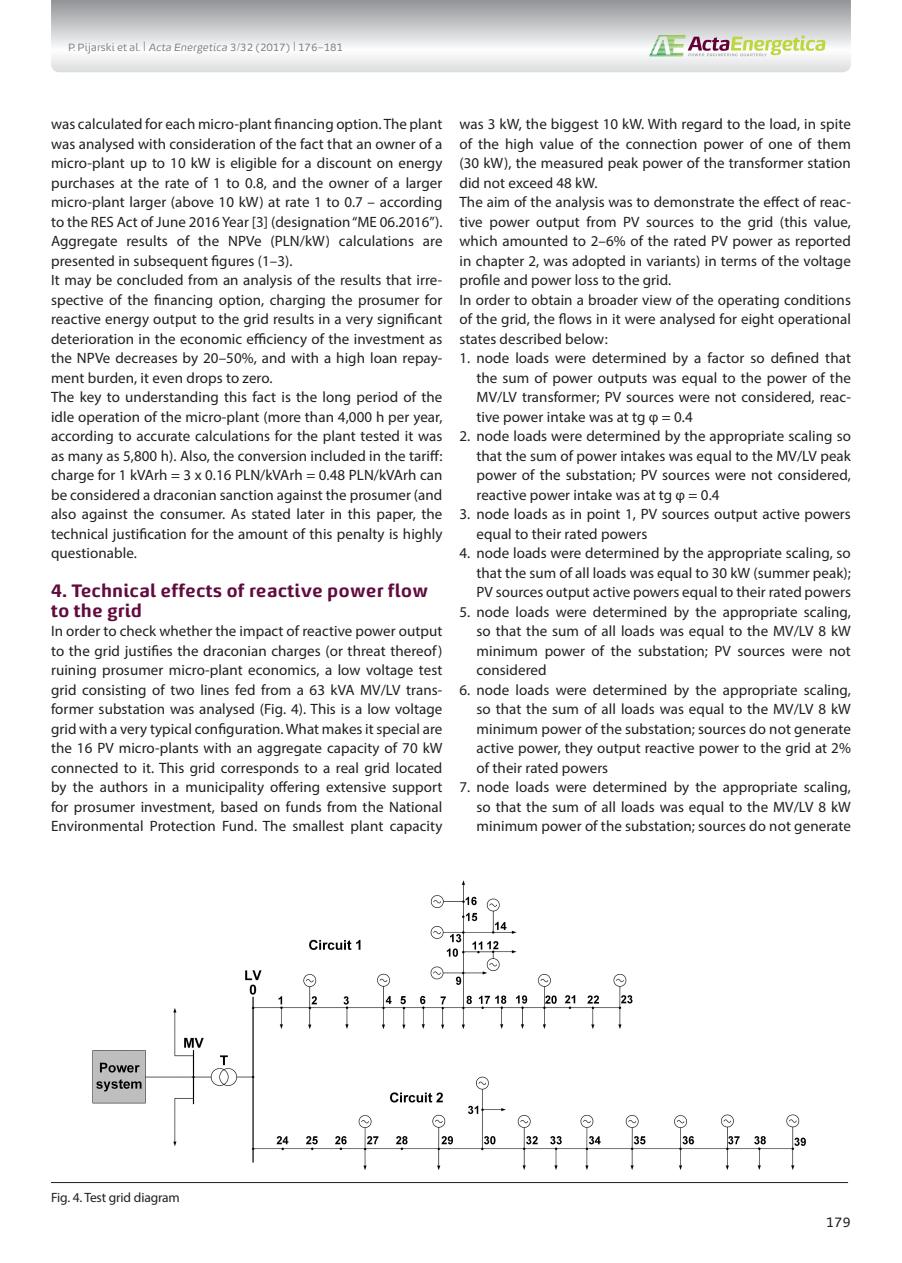
<style>
.page{position:relative;width:902px;height:1263px;background:#fff}
.page>*{position:absolute;margin:0;border:0;box-sizing:border-box;transform-origin:0 0}
.t1{font:700 18px/19.5px "Energa";letter-spacing:.005em;color:#610b3e}
.t2{font:15px/19.5px "Myriad Pro";letter-spacing:.005em;color:#231f20;text-align:justify}
.t3{font:13.5px "Myriad Pro";letter-spacing:-.01em;color:#231f20}
.t4{font:13.5px "Energa";color:#231f20}
.t5{font:10.5px "Energa";letter-spacing:-.01em;color:#808285}
.s1{font-size:13.5px}
.s2{font-style:italic}
</style>
<div class="page">
<svg style="left:51px;top:0;width:799px;height:72px"></svg>
<svg style="left:649px;top:35px;width:176px;height:21px"></svg>
<img style="left:92px;top:880px;width:714px;height:290px">
<hr style="left:51px;top:1182px;width:797px;height:1px;background:#231f20">
<p class="t5" style="left:68px;top:41px;width:276px">P. Pijarski et al. <span class="s1">|</span> <span class="s2">Acta Energetica</span> 3/32 (2017) <span class="s1">|</span> 176–181</p>
<p class="t2" style="left:51px;top:114px;width:393px;text-align:left">was calculated for each micro-plant financing option. The plant was analysed with consideration of the fact that an owner of a micro-plant up to 10 kW is eligible for a discount on energy purchases at the rate of 1 to 0.8, and the owner of a larger micro-plant larger (above 10 kW) at rate 1 to 0.7 – according to the RES Act of June 2016 Year [3] (designation “ME 06.2016”).<br>Aggregate results of the NPVe (PLN/kW) calculations are presented in subsequent figures (1–3).<br>It may be concluded from an analysis of the results that irre&shy;spective of the financing option, charging the prosumer for reactive energy output to the grid results in a very significant deterioration in the economic efficiency of the investment as the NPVe decreases by 20–50%, and with a high loan repay&shy;ment burden, it even drops to zero.<br>The key to understanding this fact is the long period of the idle operation of the micro-plant (more than 4,000 h per year, according to accurate calculations for the plant tested it was as many as 5,800 h). Also, the conversion included in the tariff: charge for 1 kVArh = 3 x 0.16 PLN/kVArh = 0.48 PLN/kVArh can be considered a draconian sanction against the prosumer (and also against the consumer. As stated later in this paper, the technical justification for the amount of this penalty is highly questionable.</p>
<p class="t1" style="left:51px;top:580px;width:378px">4. Technical effects of reactive power flow to the grid</p>
<p class="t2" style="left:51px;top:621px;width:393px">In order to check whether the impact of reactive power output to the grid justifies the draconian charges (or threat thereof) ruining prosumer micro-plant economics, a low voltage test grid consisting of two lines fed from a 63 kVA MV/LV trans&shy;former substation was analysed (Fig. 4). This is a low voltage grid with a very typical configuration. What makes it special are the 16 PV micro-plants with an aggregate capacity of 70 kW connected to it. This grid corresponds to a real grid located by the authors in a municipality offering extensive support for prosumer investment, based on funds from the National Environmental Protection Fund. The smallest plant capacity</p>
<p class="t2" style="left:459px;top:114px;width:393px;text-align:left">was 3 kW, the biggest 10 kW. With regard to the load, in spite of the high value of the connection power of one of them (30 kW), the measured peak power of the transformer station did not exceed 48 kW.<br>The aim of the analysis was to demonstrate the effect of reac&shy;tive power output from PV sources to the grid (this value, which amounted to 2–6% of the rated PV power as reported in chapter 2, was adopted in variants) in terms of the voltage profile and power loss to the grid.<br>In order to obtain a broader view of the operating conditions of the grid, the flows in it were analysed for eight operational states described below:</p>
<p class="t2" style="left:476px;top:348px;width:376px;text-indent:-17px">1. node loads were determined by a factor so defined that the sum of power outputs was equal to the power of the MV/LV transformer; PV sources were not considered, reac&shy;tive power intake was at tg φ = 0.4</p>
<p class="t2" style="left:476px;top:426px;width:376px;text-indent:-17px">2. node loads were determined by the appropriate scaling so that the sum of power intakes was equal to the MV/LV peak power of the substation; PV sources were not considered, reactive power intake was at tg φ = 0.4</p>
<p class="t2" style="left:476px;top:504px;width:376px;text-indent:-17px">3. node loads as in point 1, PV sources output active powers equal to their rated powers</p>
<p class="t2" style="left:476px;top:543px;width:376px;text-indent:-17px">4. node loads were determined by the appropriate scaling, so that the sum of all loads was equal to 30 kW (summer peak); PV sources output active powers equal to their rated powers</p>
<p class="t2" style="left:476px;top:602px;width:376px;text-indent:-17px">5. node loads were determined by the appropriate scaling, so that the sum of all loads was equal to the MV/LV 8 kW minimum power of the substation; PV sources were not considered</p>
<p class="t2" style="left:476px;top:680px;width:376px;text-indent:-17px">6. node loads were determined by the appropriate scaling, so that the sum of all loads was equal to the MV/LV 8 kW minimum power of the substation; sources do not generate active power, they output reactive power to the grid at 2% of their rated powers</p>
<p class="t2" style="left:476px;top:777px;width:376px;text-indent:-17px">7. node loads were determined by the appropriate scaling, so that the sum of all loads was equal to the MV/LV 8 kW minimum power of the substation; sources do not generate</p>
<p class="t3" style="left:51px;top:1189px;width:130px">Fig. 4. Test grid diagram</p>
<p class="t4" style="left:825px;top:1213px;width:26px">179</p>
</div>
